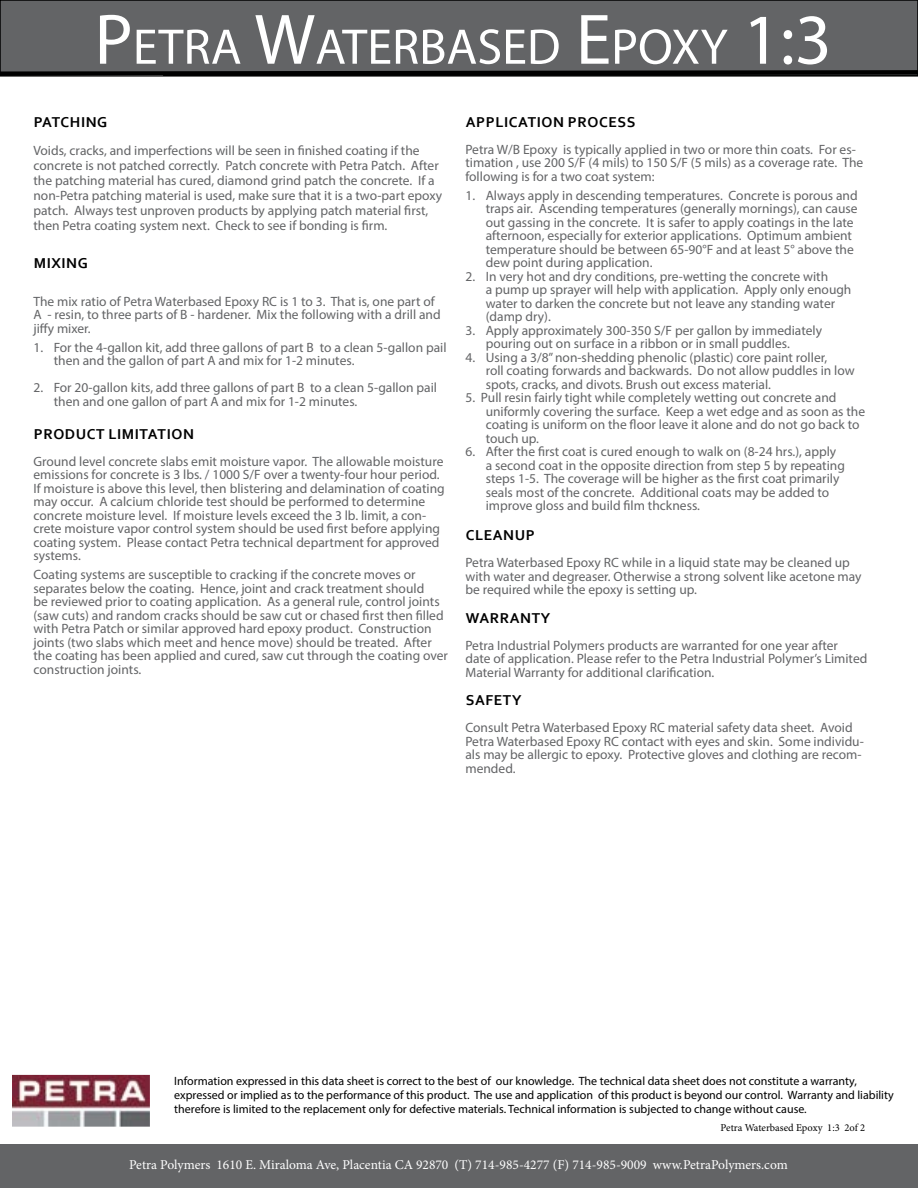
<style>
.page{position:relative;width:918px;height:1188px;background:#fff}
.page>*{position:absolute;margin:0;border:0;box-sizing:border-box;transform-origin:0 0}
.t1{font:50.4px "Myriad Pro";color:#fff}
.t2{font:700 15px "Corbel";letter-spacing:.04em;color:#000}
.t3{font:13.5px/13.5px "Myriad Pro";color:#636466}
.t4{font:13.5px "Minion Pro";color:#fff}
.t5{font:12px/14.4px "Myriad Pro";color:#000}
.t6{font:10.5px "Minion Pro";color:#000}
.s1{font-size:72px}
</style>
<div class="page">
<div style="left:0;top:1144px;width:918px;height:44px;background:#636466"></div>
<div style="left:0;top:0;width:918px;height:76px;background:#636466"></div>
<div style="left:0;top:0;width:918px;height:77px;border:2px solid #000"></div>
<img style="left:13px;top:1075px;width:137px;height:52px">
<svg style="left:0;top:68px;width:918px;height:9px"></svg>
<h1 class="t1" style="left:94px;top:16px;width:739px"><span class="s1">P</span>ETRA <span class="s1">W</span>ATERBASED <span class="s1">E</span> POXY <span class="s1">1:3</span></h1>
<p class="t2" style="left:34px;top:112px;width:75px">PATCHING</p>
<p class="t3" style="left:33px;top:143px;width:410px;line-height:15px">Voids, cracks, and imperfections will be seen in finished coating if the concrete is not patched correctly. Patch concrete with Petra Patch. After the patching material has cured, diamond grind patch the concrete. If a non-Petra patching material is used, make sure that it is a two-part epoxy patch. Always test unproven products by applying patch material first, then Petra coating system next. Check to see if bonding is firm.</p>
<p class="t2" style="left:34px;top:254px;width:56px">MIXING</p>
<p class="t3" style="left:33px;top:294px;width:409px">The mix ratio of Petra Waterbased Epoxy RC is 1 to 3. That is, one part of<br>A - resin, to three parts of B - hardener. Mix the following with a drill and jiffy mixer.</p>
<p class="t3" style="left:54px;top:340px;width:394px;text-indent:-20px">1. For the 4-gallon kit, add three gallons of part B to a clean 5-gallon pail then and the gallon of part A and mix for 1-2 minutes.</p>
<p class="t3" style="left:54px;top:381px;width:385px;text-indent:-20px">2. For 20-gallon kits, add three gallons of part B to a clean 5-gallon pail then and one gallon of part A and mix for 1-2 minutes.</p>
<p class="t2" style="left:34px;top:424px;width:162px">PRODUCT LIMITATION</p>
<p class="t3" style="left:33px;top:454px;width:413px">Ground level concrete slabs emit moisture vapor. The allowable moisture emissions for concrete is 3 lbs. / 1000 S/F over a twenty-four hour period.<br>If moisture is above this level, then blistering and delamination of coating may occur. A calcium chloride test should be performed to determine concrete moisture level. If moisture levels exceed the 3 lb. limit, a con&shy;crete moisture vapor control system should be used first before applying coating system. Please contact Petra technical department for approved systems.</p>
<p class="t3" style="left:33px;top:568px;width:416px">Coating systems are susceptible to cracking if the concrete moves or separates below the coating. Hence, joint and crack treatment should<br>be reviewed prior to coating application. As a general rule, control joints (saw cuts) and random cracks should be saw cut or chased first then filled with Petra Patch or similar approved hard epoxy product. Construction joints (two slabs which meet and hence move) should be treated. After the coating has been applied and cured, saw cut through the coating over construction joints.</p>
<p class="t2" style="left:466px;top:112px;width:171px">APPLICATION PROCESS</p>
<p class="t3" style="left:465px;top:142px;width:399px">Petra W/B Epoxy is typically applied in two or more thin coats. For es&shy;timation , use 200 S/F (4 mils) to 150 S/F (5 mils) as a coverage rate. The following is for a two coat system:</p>
<p class="t3" style="left:486px;top:188px;width:374px;text-indent:-20px">1. Always apply in descending temperatures. Concrete is porous and traps air. Ascending temperatures (generally mornings), can cause out gassing in the concrete. It is safer to apply coatings in the late afternoon, especially for exterior applications. Optimum ambient temperature should be between 65-90°F and at least 5° above the dew point during application.</p>
<p class="t3" style="left:486px;top:269px;width:367px;text-indent:-20px">2. In very hot and dry conditions, pre-wetting the concrete with<br>a pump up sprayer will help with application. Apply only enough water to darken the concrete but not leave any standing water (damp dry).</p>
<p class="t3" style="left:486px;top:323px;width:338px;text-indent:-20px">3. Apply approximately 300-350 S/F per gallon by immediately pouring out on surface in a ribbon or in small puddles.</p>
<p class="t3" style="left:486px;top:350px;width:370px;text-indent:-20px">4. Using a 3/8” non-shedding phenolic (plastic) core paint roller,<br>roll coating forwards and backwards. Do not allow puddles in low spots, cracks, and divots. Brush out excess material.</p>
<p class="t3" style="left:486px;top:391px;width:381px;text-indent:-20px">5. Pull resin fairly tight while completely wetting out concrete and uniformly covering the surface. Keep a wet edge and as soon as the coating is uniform on the floor leave it alone and do not go back to touch up.</p>
<p class="t3" style="left:486px;top:445px;width:361px;text-indent:-20px">6. After the first coat is cured enough to walk on (8-24 hrs.), apply a second coat in the opposite direction from step 5 by repeating steps 1-5. The coverage will be higher as the first coat primarily seals most of the concrete. Additional coats may be added to improve gloss and build film thckness.</p>
<p class="t2" style="left:466px;top:526px;width:71px">CLEANUP</p>
<p class="t3" style="left:465px;top:556px;width:398px">Petra Waterbased Epoxy RC while in a liquid state may be cleaned up with water and degreaser. Otherwise a strong solvent like acetone may be required while the epoxy is setting up.</p>
<p class="t2" style="left:466px;top:608px;width:86px">WARRANTY</p>
<p class="t3" style="left:465px;top:638px;width:403px">Petra Industrial Polymers products are warranted for one year after<br>date of application. Please refer to the Petra Industrial Polymer’s Limited<br>Material Warranty for additional clarification.</p>
<p class="t2" style="left:466px;top:691px;width:57px">SAFETY</p>
<p class="t3" style="left:465px;top:721px;width:400px">Consult Petra Waterbased Epoxy RC material safety data sheet. Avoid Petra Waterbased Epoxy RC contact with eyes and skin. Some individu&shy;als may be allergic to epoxy. Protective gloves and clothing are recom&shy;mended.</p>
<p class="t5" style="left:174px;top:1073px;width:721px">Information expressed in this data sheet is correct to the best of our knowledge. The technical data sheet does not constitute a warranty, expressed or implied as to the performance of this product. The use and application of this product is beyond our control. Warranty and liability therefore is limited to the replacement only for defective materials. Technical information is subjected to change without cause.</p>
<p class="t6" style="left:721px;top:1121px;width:146px">Petra Waterbased Epoxy 1:3 2of 2</p>
<p class="t4" style="left:129px;top:1156px;width:660px">Petra Polymers 1610 E. Miraloma Ave, Placentia CA 92870 (T) 714-985-4277 (F) 714-985-9009 www.PetraPolymers.com</p>
</div>
